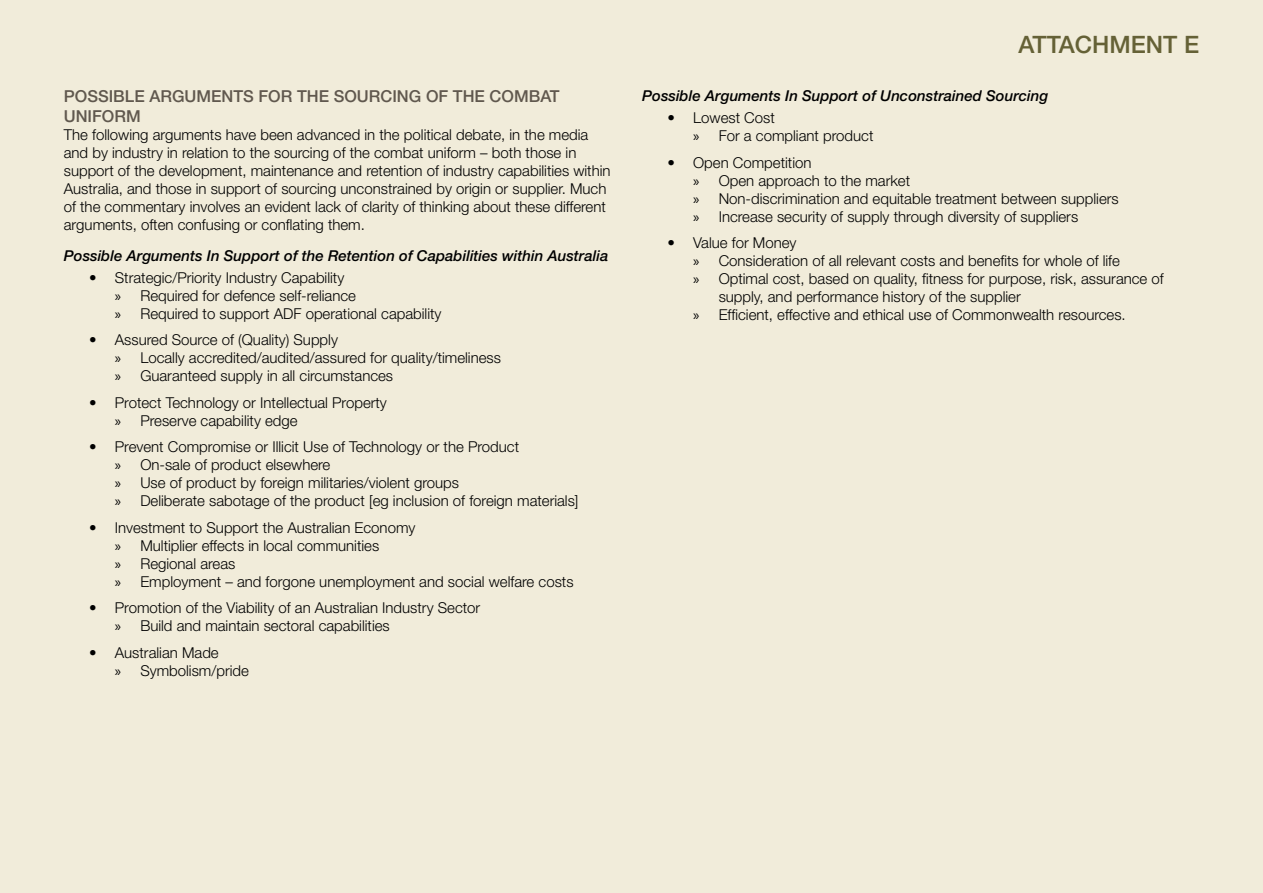
<style>
.page{position:relative;width:1263px;height:893px;background:#f1ecda}
.page>*{position:absolute;margin:0;border:0;box-sizing:border-box;transform-origin:0 0}
.t1{font:500 24px "Helvetica Neue LT";color:#656136}
.t2{font:500 16.5px "Helvetica Neue LT";color:#60584e}
.t3{font:300 15px/18px "Helvetica Neue LT";color:#000}
.t4{font:italic 500 15px "Helvetica Neue LT";color:#000}
.s1{font-family:"Myriad Pro";font-weight:400}
</style>
<div class="page">
<p class="t2" style="left:64px;top:86px;width:22px">POSSIBLE</p>
<p class="t2" style="left:149px;top:86px;width:24px">ARGUMENTS</p>
<p class="t2" style="left:258px;top:86px;width:12px">FOR</p>
<p class="t2" style="left:297px;top:86px;width:12px">THE</p>
<p class="t2" style="left:334px;top:86px;width:23px">SOURCING</p>
<p class="t2" style="left:426px;top:86px;width:39px">OF THE</p>
<p class="t2" style="left:490px;top:86px;width:25px">COMBAT</p>
<p class="t2" style="left:64px;top:106px;width:24px">UNIFORM</p>
<p class="t3" style="left:64px;top:125px;width:548px">The following arguments have been advanced in the political debate, in the media and by industry in relation to the sourcing of the combat uniform – both those in support of the development, maintenance and retention of industry capabilities within Australia, and those in support of sourcing unconstrained by origin or supplier. Much of the commentary involves an evident lack of clarity of thinking about these different arguments, often confusing or conflating them.</p>
<p class="t4" style="left:64px;top:246px;width:546px">Possible Arguments In Support of the Retention of Capabilities within Australia</p>
<p class="t3" style="left:115px;top:268px;width:328px;text-indent:-26px">• Strategic/Priority Industry Capability<br><span class="s1">»</span> Required for defence self-reliance<br><span class="s1">»</span> Required to support ADF operational capability</p>
<p class="t3" style="left:115px;top:331px;width:388px;text-indent:-26px">• Assured Source of (Quality) Supply<br><span class="s1">»</span> Locally accredited/audited/assured for quality/timeliness <span class="s1">»</span> Guaranteed supply in all circumstances</p>
<p class="t3" style="left:115px;top:393px;width:274px;text-indent:-26px">• Protect Technology or Intellectual Property <span class="s1">»</span> Preserve capability edge</p>
<p class="t3" style="left:115px;top:438px;width:465px;text-indent:-26px">• Prevent Compromise or Illicit Use of Technology or the Product<br><span class="s1">»</span> On-sale of product elsewhere<br><span class="s1">»</span> Use of product by foreign militaries/violent groups<br><span class="s1">»</span> Deliberate sabotage of the product [eg inclusion of foreign materials]</p>
<p class="t3" style="left:115px;top:518px;width:460px;text-indent:-26px">• Investment to Support the Australian Economy<br><span class="s1">»</span> Multiplier effects in local communities<br><span class="s1">»</span> Regional areas<br><span class="s1">»</span> Employment – and forgone unemployment and social welfare costs</p>
<p class="t3" style="left:115px;top:599px;width:367px;text-indent:-26px">• Promotion of the Viability of an Australian Industry Sector <span class="s1">»</span> Build and maintain sectoral capabilities</p>
<p class="t3" style="left:115px;top:643px;width:136px;text-indent:-26px">• Australian Made<br><span class="s1">»</span> Symbolism/pride</p>
<h1 class="t1" style="left:1019px;top:30px;width:182px">ATTACHMENT E</h1>
<p class="t4" style="left:642px;top:87px;width:408px">Possible Arguments In Support of Unconstrained Sourcing</p>
<p class="t3" style="left:693px;top:109px;width:182px;text-indent:-26px">• Lowest Cost<br><span class="s1">»</span> For a compliant product</p>
<p class="t3" style="left:693px;top:153px;width:427px;text-indent:-26px">• Open Competition<br><span class="s1">»</span> Open approach to the market<br><span class="s1">»</span> Non-discrimination and equitable treatment between suppliers <span class="s1">»</span> Increase security of supply through diversity of suppliers</p>
<p class="t3" style="left:668px;top:234px;width:130px">• Value for Money</p>
<p class="t3" style="left:693px;top:252px;width:428px"><span class="s1">»</span> Consideration of all relevant costs and benefits for whole of life</p>
<p class="t3" style="left:693px;top:270px;width:472px"><span class="s1">»</span> Optimal cost, based on quality, fitness for purpose, risk, assurance of</p>
<p class="t3" style="left:719px;top:288px;width:303px">supply, and performance history of the supplier</p>
<p class="t3" style="left:693px;top:306px;width:434px"><span class="s1">»</span> Efficient, effective and ethical use of Commonwealth resources.</p>
</div>
